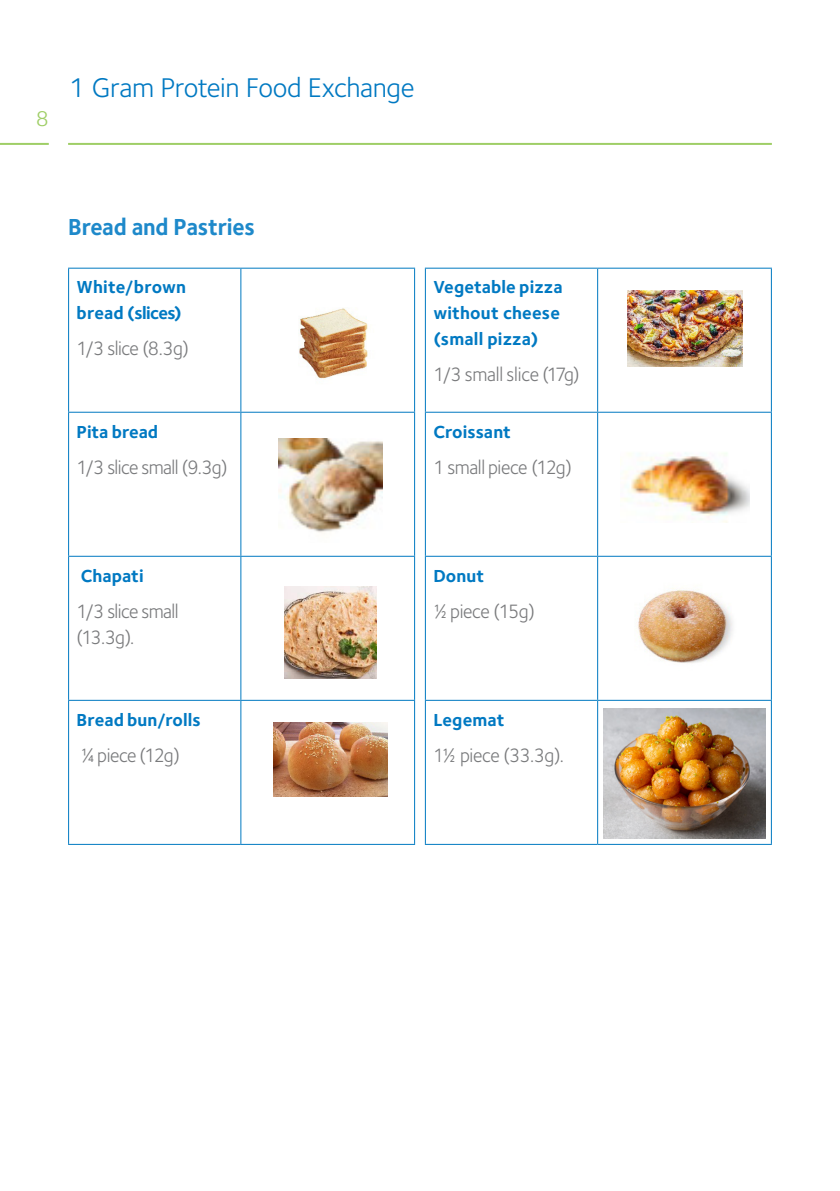
<style>
.page{position:relative;width:840px;height:1191px;background:#fff}
.page>*{position:absolute;margin:0;border:0;box-sizing:border-box;transform-origin:0 0}
.t1{font:28px "Foundry Sterling";letter-spacing:-.015em;color:#0079c2}
.Inner_-_Body{font:700 24px "Foundry Sterling";letter-spacing:-.01em;color:#1e89ca;scale:.95 1}
.t2{font:22px "Foundry Sterling";color:#9fce66}
.Table_Paragraph{font:20px/26px "Foundry Sterling";letter-spacing:-.03em;color:#797a7c;scale:.95 1}
.Table_Paragraph-2{font:20px "Foundry Sterling";letter-spacing:-.01em;color:#797a7c;scale:.95 1}
.Table_Paragraph-3{font:20px "Foundry Sterling";letter-spacing:-.03em;color:#797a7c;scale:.9 1}
.Paragraph_Style_1{font:700 18px/26px "Foundry Sterling";letter-spacing:.005em;color:#0079c2}
</style>
<div class="page">
<hr style="left:68px;top:143px;width:703px;height:2px;background:#9fce66">
<hr style="left:0;top:143px;width:49px;height:2px;background:#9fce66">
<hr style="left:68px;top:268px;width:173px;height:1px;background:#0079c1">
<hr style="left:68px;top:269px;width:1px;height:143px;background:#0079c1">
<hr style="left:241px;top:268px;width:174px;height:1px;background:#0079c1">
<hr style="left:240px;top:269px;width:1px;height:143px;background:#0079c1">
<hr style="left:414px;top:269px;width:1px;height:143px;background:#0079c1">
<hr style="left:68px;top:412px;width:173px;height:1px;background:#0079c1">
<hr style="left:68px;top:413px;width:1px;height:143px;background:#0079c1">
<hr style="left:241px;top:412px;width:174px;height:1px;background:#0079c1">
<hr style="left:240px;top:413px;width:1px;height:143px;background:#0079c1">
<hr style="left:414px;top:413px;width:1px;height:143px;background:#0079c1">
<hr style="left:68px;top:556px;width:173px;height:1px;background:#0079c1">
<hr style="left:68px;top:557px;width:1px;height:143px;background:#0079c1">
<hr style="left:241px;top:556px;width:174px;height:1px;background:#0079c1">
<hr style="left:240px;top:557px;width:1px;height:143px;background:#0079c1">
<hr style="left:414px;top:557px;width:1px;height:143px;background:#0079c1">
<hr style="left:68px;top:700px;width:173px;height:1px;background:#0079c1">
<hr style="left:68px;top:701px;width:1px;height:143px;background:#0079c1">
<hr style="left:241px;top:700px;width:174px;height:1px;background:#0079c1">
<hr style="left:240px;top:701px;width:1px;height:143px;background:#0079c1">
<hr style="left:414px;top:701px;width:1px;height:143px;background:#0079c1">
<hr style="left:68px;top:844px;width:173px;height:1px;background:#0079c1">
<hr style="left:241px;top:844px;width:174px;height:1px;background:#0079c1">
<hr style="left:424px;top:268px;width:173px;height:1px;background:#0079c1">
<hr style="left:424px;top:269px;width:1px;height:143px;background:#0079c1">
<hr style="left:597px;top:268px;width:174px;height:1px;background:#0079c1">
<hr style="left:596px;top:269px;width:1px;height:143px;background:#0079c1">
<hr style="left:770px;top:269px;width:1px;height:143px;background:#0079c1">
<hr style="left:424px;top:412px;width:173px;height:1px;background:#0079c1">
<hr style="left:424px;top:413px;width:1px;height:143px;background:#0079c1">
<hr style="left:597px;top:412px;width:174px;height:1px;background:#0079c1">
<hr style="left:596px;top:413px;width:1px;height:143px;background:#0079c1">
<hr style="left:770px;top:413px;width:1px;height:143px;background:#0079c1">
<hr style="left:424px;top:556px;width:173px;height:1px;background:#0079c1">
<hr style="left:424px;top:557px;width:1px;height:143px;background:#0079c1">
<hr style="left:597px;top:556px;width:174px;height:1px;background:#0079c1">
<hr style="left:596px;top:557px;width:1px;height:143px;background:#0079c1">
<hr style="left:770px;top:557px;width:1px;height:143px;background:#0079c1">
<hr style="left:424px;top:700px;width:173px;height:1px;background:#0079c1">
<hr style="left:424px;top:701px;width:1px;height:143px;background:#0079c1">
<hr style="left:597px;top:700px;width:174px;height:1px;background:#0079c1">
<hr style="left:596px;top:701px;width:1px;height:143px;background:#0079c1">
<hr style="left:770px;top:701px;width:1px;height:143px;background:#0079c1">
<hr style="left:424px;top:844px;width:173px;height:1px;background:#0079c1">
<hr style="left:597px;top:844px;width:174px;height:1px;background:#0079c1">
<img style="left:298px;top:308px;width:70px;height:72px">
<img style="left:278px;top:438px;width:104px;height:95px">
<img style="left:284px;top:586px;width:92px;height:92px">
<img style="left:273px;top:722px;width:114px;height:74px">
<img style="left:627px;top:290px;width:114px;height:76px">
<img style="left:622px;top:453px;width:126px;height:69px">
<img style="left:637px;top:588px;width:96px;height:75px">
<img style="left:603px;top:708px;width:162px;height:130px">
<p class="t2" style="left:36px;top:106px;width:15px">8</p>
<h1 class="t1" style="left:69px;top:71px;width:347px">1 Gram Protein Food Exchange</h1>
<p class="Inner_-_Body" style="left:68px;top:212px;width:198px">Bread and Pastries</p>
<p class="Paragraph_Style_1" style="left:77px;top:275px;width:111px">White/brown bread (slices)</p>
<p class="Table_Paragraph" style="left:77px;top:336px;width:120px">1/3 slice (8.3g)</p>
<p class="Paragraph_Style_1" style="left:77px;top:419px;width:83px">Pita bread</p>
<p class="Table_Paragraph" style="left:77px;top:454px;width:160px">1/3 slice small (9.3g)</p>
<p class="Paragraph_Style_1" style="left:81px;top:563px;width:64px">Chapati</p>
<p class="Table_Paragraph" style="left:77px;top:598px;width:109px">1/3 slice small (13.3g).</p>
<p class="Paragraph_Style_1" style="left:77px;top:707px;width:126px">Bread bun/rolls</p>
<p class="Table_Paragraph" style="left:81px;top:742px;width:106px">¼ piece (12g)</p>
<p class="Paragraph_Style_1" style="left:433px;top:275px;width:131px">Vegetable pizza without cheese (small pizza)</p>
<p class="Table_Paragraph-2" style="left:433px;top:363px;width:155px">1/3 small slice (17g)</p>
<p class="Paragraph_Style_1" style="left:433px;top:419px;width:79px">Croissant</p>
<p class="Table_Paragraph" style="left:433px;top:454px;width:147px">1 small piece (12g)</p>
<p class="Paragraph_Style_1" style="left:433px;top:563px;width:53px">Donut</p>
<p class="Table_Paragraph" style="left:433px;top:598px;width:108px">½ piece (15g)</p>
<p class="Paragraph_Style_1" style="left:433px;top:707px;width:73px">Legemat</p>
<p class="Table_Paragraph-3" style="left:433px;top:743px;width:146px">1½ piece (33.3g).</p>
</div>
